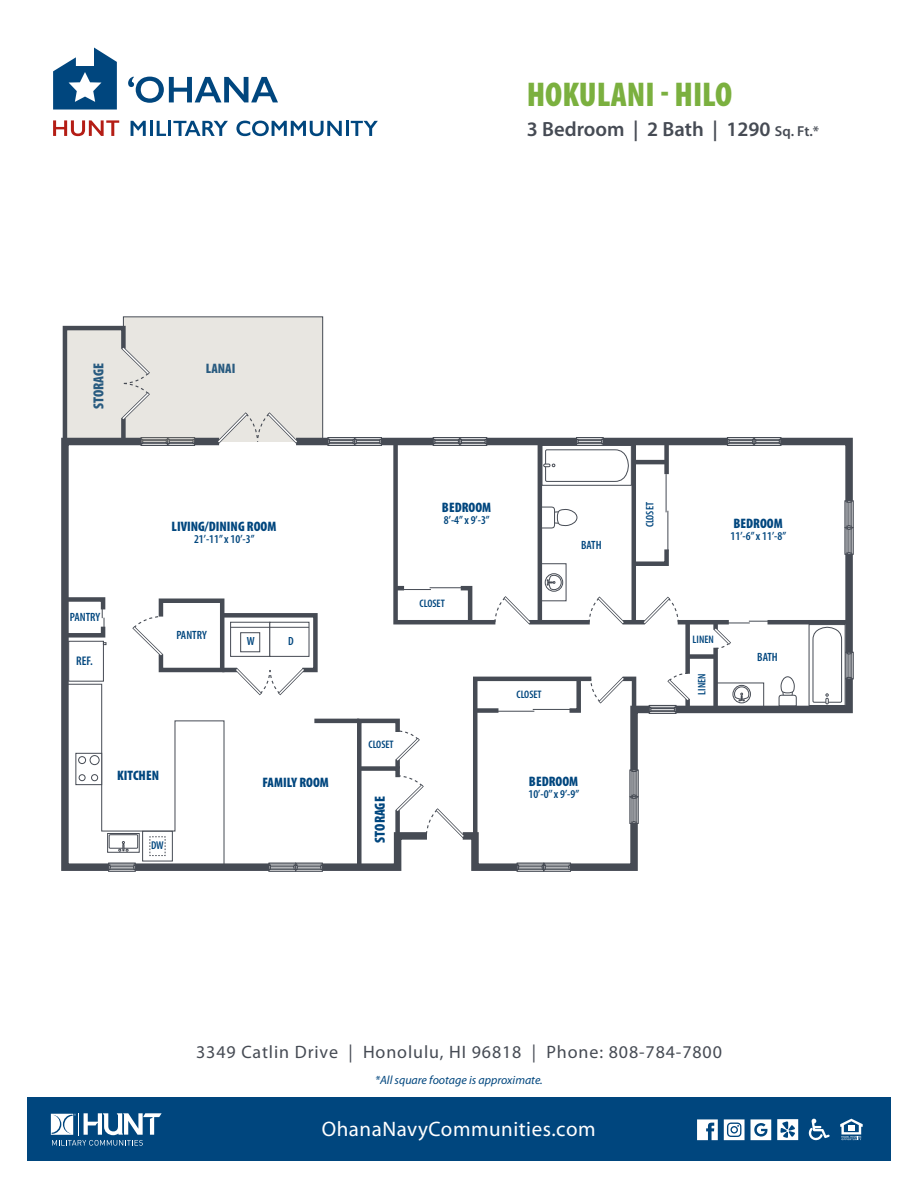
<style>
.page{position:relative;width:918px;height:1188px;background:#fff}
.page>*{position:absolute;margin:0;border:0;box-sizing:border-box;transform-origin:0 0}
.t1{font:900 condensed 34.5px "Myriad Pro";color:#7bb03f}
.t2{font:21px "Myriad Pro";letter-spacing:.025em;color:#fff}
.t3{font:600 20.55px "Myriad Pro";color:#464b54}
.t4{font:18px "Myriad Pro";letter-spacing:.05em;color:#464b54}
.t5{font:900 condensed 14.7px "Myriad Pro";color:#00467e}
.t6{font:900 condensed 13.8px "Myriad Pro";color:#00467e}
.t7{font:600 condensed 12.6px "Myriad Pro";color:#00467e}
.t8{font:600 condensed 12px "Myriad Pro";color:#00467e}
.t9{font:italic 12px "Myriad Pro";color:#00467e}
.t10{font:600 condensed 11.85px "Myriad Pro";color:#00467e}
.t11{font:600 condensed 11.4px "Myriad Pro";color:#00467e}
.t12{font:600 condensed 10.95px "Myriad Pro";color:#00467e}
.s1{font-size:14.4px}
</style>
<div class="page">
<svg style="left:53px;top:120px;width:66px;height:16px"></svg>
<svg style="left:131px;top:121px;width:15px;height:15px"></svg>
<hr style="left:150px;top:121px;width:3px;height:15px;background:#00467e">
<svg style="left:157px;top:121px;width:9px;height:15px"></svg>
<hr style="left:168px;top:121px;width:3px;height:15px;background:#00467e">
<svg style="left:173px;top:121px;width:55px;height:15px"></svg>
<svg style="left:236px;top:121px;width:106px;height:15px"></svg>
<hr style="left:346px;top:121px;width:3px;height:15px;background:#00467e">
<svg style="left:351px;top:121px;width:27px;height:15px"></svg>
<svg style="left:53px;top:48px;width:64px;height:62px"></svg>
<svg style="left:128px;top:77px;width:150px;height:26px"></svg>
<svg style="left:61px;top:316px;width:793px;height:556px"></svg>
<div style="left:27px;top:1098px;width:864px;height:63px;background:#00467e"></div>
<svg style="left:51px;top:1113px;width:111px;height:33px"></svg>
<svg style="left:840px;top:1119px;width:23px;height:21px"></svg>
<svg style="left:809px;top:1119px;width:21px;height:21px"></svg>
<svg style="left:697px;top:1119px;width:21px;height:21px"></svg>
<svg style="left:751px;top:1119px;width:20px;height:21px"></svg>
<svg style="left:724px;top:1119px;width:21px;height:21px"></svg>
<svg style="left:777px;top:1119px;width:21px;height:21px"></svg>
<h1 class="t1" style="left:527px;top:73px;width:207px">HOKULANI - HILO</h1>
<h3 class="t3" style="left:527px;top:116px;width:294px">3 Bedroom | 2 Bath | 1290 <span class="s1">Sq. Ft.*</span></h3>
<p class="t5" style="left:89px;top:409px;width:48px;rotate:-90deg">STORAGE</p>
<p class="t6" style="left:206px;top:359px;width:31px">LANAI</p>
<p class="t8" style="left:70px;top:609px;width:32px">PANTRY</p>
<p class="t7" style="left:76px;top:653px;width:18px">REF.</p>
<p class="t6" style="left:172px;top:518px;width:106px">LIVING/DINING ROOM</p>
<p class="t8" style="left:194px;top:532px;width:62px">21’-11’’ x 10’-3’’</p>
<p class="t8" style="left:176px;top:628px;width:32px">PANTRY</p>
<p class="t10" style="left:247px;top:634px;width:9px">W</p>
<p class="t10" style="left:288px;top:634px;width:7px">D</p>
<p class="t6" style="left:117px;top:767px;width:43px">KITCHEN</p>
<p class="t11" style="left:151px;top:839px;width:14px">DW</p>
<p class="t6" style="left:262px;top:774px;width:68px">FAMILY ROOM</p>
<p class="t12" style="left:368px;top:738px;width:27px">CLOSET</p>
<p class="t5" style="left:370px;top:843px;width:48px;rotate:-90deg">STORAGE</p>
<p class="t12" style="left:643px;top:527px;width:27px;rotate:-90deg">CLOSET</p>
<p class="t6" style="left:442px;top:499px;width:51px">BEDROOM</p>
<p class="t8" style="left:444px;top:513px;width:47px">8’-4’’ x 9’-3’’</p>
<p class="t6" style="left:734px;top:514px;width:51px">BEDROOM</p>
<p class="t8" style="left:731px;top:528px;width:57px">11’-6’’ x 11’-8’’</p>
<p class="t8" style="left:581px;top:538px;width:22px">BATH</p>
<p class="t12" style="left:420px;top:597px;width:27px">CLOSET</p>
<p class="t12" style="left:517px;top:688px;width:27px">CLOSET</p>
<p class="t6" style="left:529px;top:773px;width:51px">BEDROOM</p>
<p class="t8" style="left:529px;top:787px;width:52px">10’-0’’ x 9’-9’’</p>
<p class="t12" style="left:693px;top:633px;width:23px">LINEN</p>
<p class="t12" style="left:695px;top:695px;width:23px;rotate:-90deg">LINEN</p>
<p class="t8" style="left:757px;top:650px;width:22px">BATH</p>
<h3 class="t4" style="left:196px;top:1041px;width:527px">3349 Catlin Drive | Honolulu, HI 96818 | Phone: 808-784-7800</h3>
<p class="t9" style="left:375px;top:1072px;width:169px">*All square footage is approximate.</p>
<h2 class="t2" style="left:322px;top:1116px;width:275px">OhanaNavyCommunities.com</h2>
</div>
